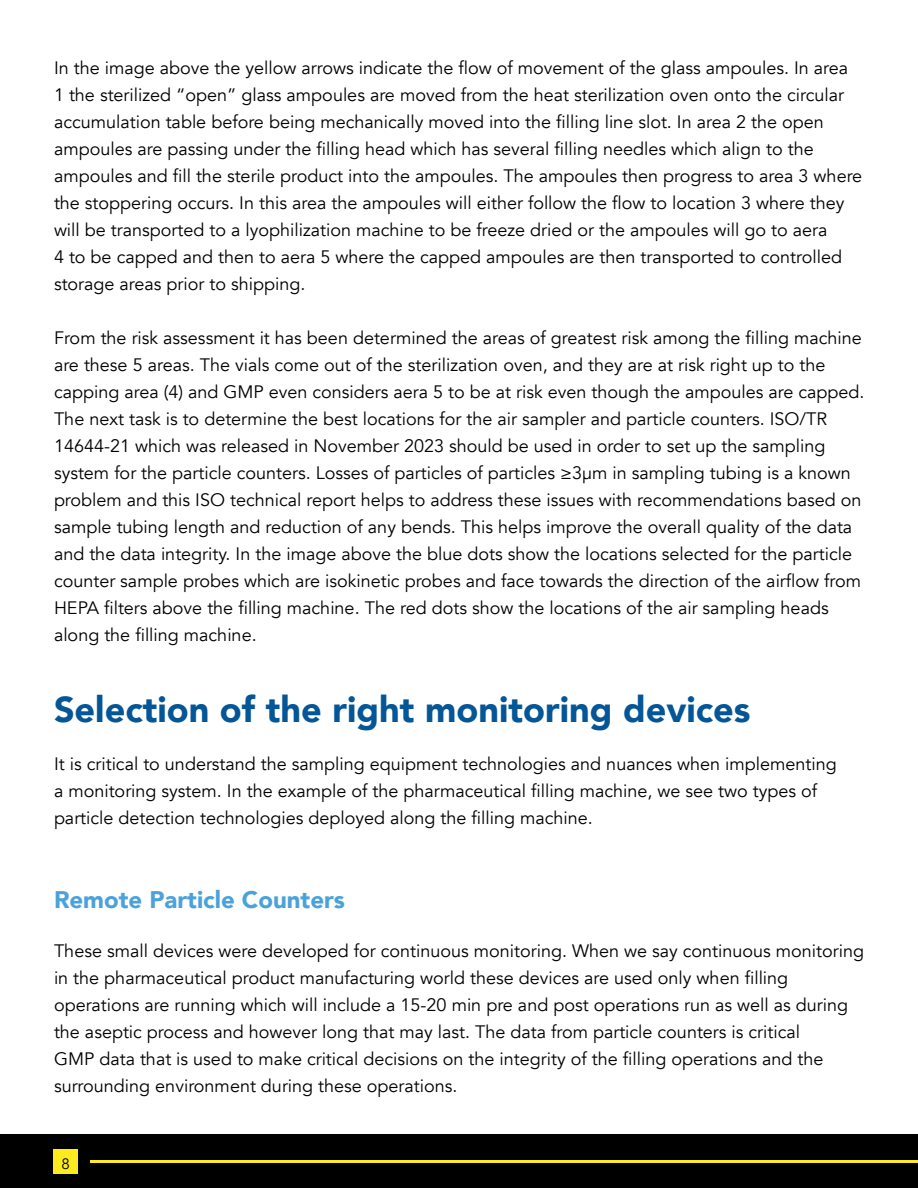
<style>
.page{position:relative;width:918px;height:1188px;background:#fff}
.page>*{position:absolute;margin:0;border:0;box-sizing:border-box;transform-origin:0 0}
.t1{font:900 36px "Avenir";color:#055696}
.t2{font:900 24px "Avenir";color:#4ba2db}
.t3{font:18px/27px "Avenir";color:#000}
.t4{font:15px "Avenir";color:#000}
</style>
<div class="page">
<div style="left:0;top:1134px;width:918px;height:54px;background:#000"></div>
<hr style="left:90px;top:1160px;width:828px;height:2px;background:#fdeb20">
<div style="left:53px;top:1149px;width:25px;height:25px;background:#fdeb20"></div>
<p class="t3" style="left:54px;top:54px;width:810px">In the image above the yellow arrows indicate the flow of movement of the glass ampoules. In area 1 the sterilized “open” glass ampoules are moved from the heat sterilization oven onto the circular accumulation table before being mechanically moved into the filling line slot. In area 2 the open ampoules are passing under the filling head which has several filling needles which align to the ampoules and fill the sterile product into the ampoules. The ampoules then progress to area 3 where the stoppering occurs. In this area the ampoules will either follow the flow to location 3 where they will be transported to a lyophilization machine to be freeze dried or the ampoules will go to aera<br>4 to be capped and then to aera 5 where the capped ampoules are then transported to controlled storage areas prior to shipping.</p>
<p class="t3" style="left:54px;top:324px;width:812px">From the risk assessment it has been determined the areas of greatest risk among the filling machine are these 5 areas. The vials come out of the sterilization oven, and they are at risk right up to the capping area (4) and GMP even considers aera 5 to be at risk even though the ampoules are capped.<br>The next task is to determine the best locations for the air sampler and particle counters. ISO/TR 14644-21 which was released in November 2023 should be used in order to set up the sampling system for the particle counters. Losses of particles of particles ≥3µm in sampling tubing is a known problem and this ISO technical report helps to address these issues with recommendations based on sample tubing length and reduction of any bends. This helps improve the overall quality of the data and the data integrity. In the image above the blue dots show the locations selected for the particle counter sample probes which are isokinetic probes and face towards the direction of the airflow from HEPA filters above the filling machine. The red dots show the locations of the air sampling heads along the filling machine.</p>
<h1 class="t1" style="left:54px;top:678px;width:698px">Selection of the right monitoring devices</h1>
<p class="t3" style="left:54px;top:751px;width:784px">It is critical to understand the sampling equipment technologies and nuances when implementing a monitoring system. In the example of the pharmaceutical filling machine, we see two types of particle detection technologies deployed along the filling machine.</p>
<h2 class="t2" style="left:54px;top:879px;width:293px">Remote Particle Counters</h2>
<p class="t3" style="left:54px;top:937px;width:812px">These small devices were developed for continuous monitoring. When we say continuous monitoring in the pharmaceutical product manufacturing world these devices are used only when filling operations are running which will include a 15-20 min pre and post operations run as well as during the aseptic process and however long that may last. The data from particle counters is critical<br>GMP data that is used to make critical decisions on the integrity of the filling operations and the surrounding environment during these operations.</p>
<p class="t4" style="left:61px;top:1158px;width:10px">8</p>
</div>
